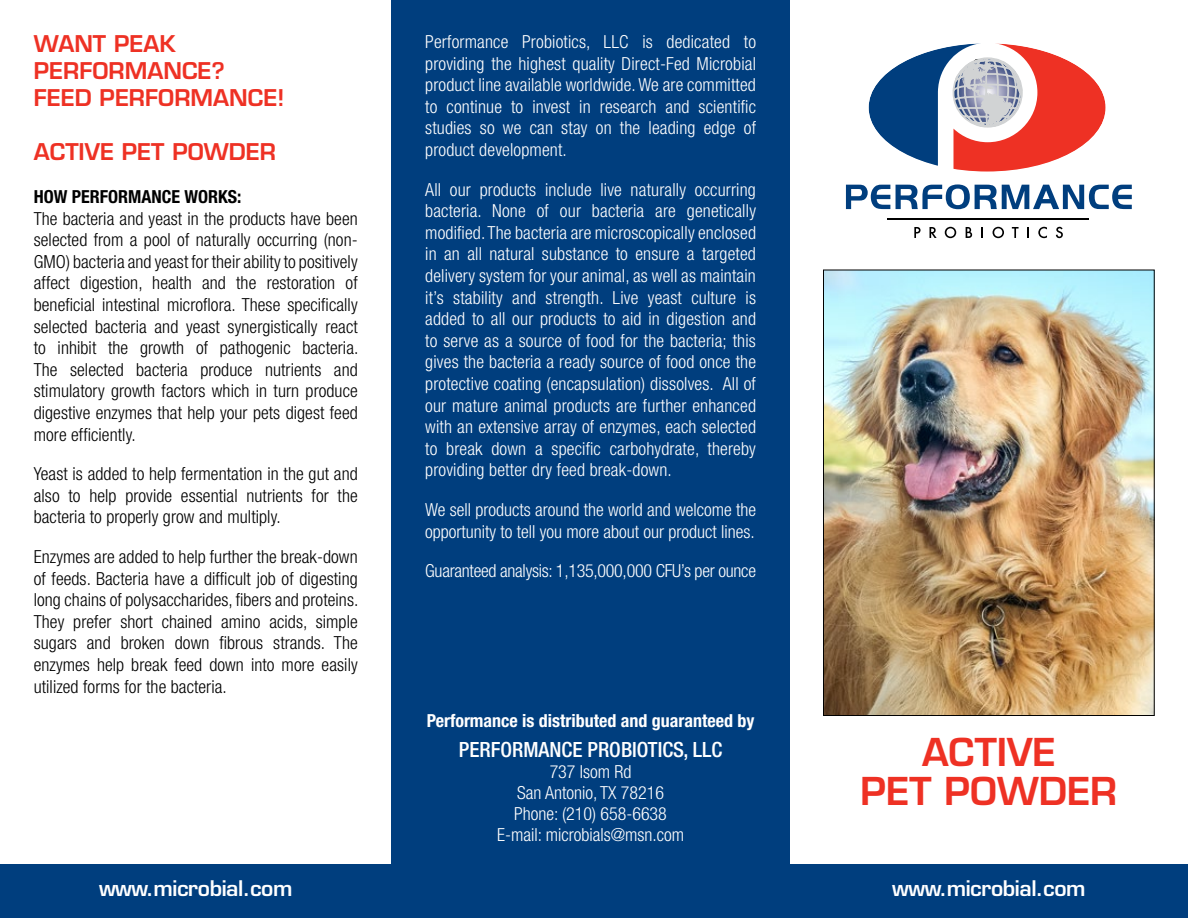
<style>
.page{position:relative;width:1188px;height:918px;background:#fff}
.page>*{position:absolute;margin:0;border:0;box-sizing:border-box;transform-origin:0 0}
.t1{font:600 37.5px/39px "Eurostile";color:#ee3124;text-align:center}
.t2{font:600 22.5px/27px "Eurostile";color:#ee3124}
.t3{font:600 21px "Eurostile";letter-spacing:-.02em;color:#fff}
.t4{font:500 condensed 21px "Helvetica Neue";color:#fff}
.t5{font:300 condensed 18px/21.6px "Helvetica Neue";color:#fff;text-align:justify}
.t6{font:300 condensed 18px/21.6px "Helvetica Neue";letter-spacing:.005em;color:#000;text-align:justify}
.t7{font:700 condensed 18px "Helvetica Neue";color:#fff}
.t8{font:700 condensed 18px "Helvetica Neue";color:#000}
</style>
<div class="page">
<div style="left:0;top:864px;width:1188px;height:54px;background:#003e7e"></div>
<svg style="left:846px;top:43px;width:286px;height:166px"></svg>
<hr style="left:888px;top:219px;width:201px;height:1px;background:#000">
<svg style="left:914px;top:227px;width:7px;height:11px"></svg>
<svg style="left:930px;top:227px;width:7px;height:11px"></svg>
<svg style="left:945px;top:227px;width:11px;height:11px"></svg>
<svg style="left:966px;top:227px;width:6px;height:11px"></svg>
<svg style="left:993px;top:227px;width:11px;height:11px"></svg>
<svg style="left:1012px;top:227px;width:7px;height:11px"></svg>
<svg style="left:1027px;top:227px;width:2px;height:11px"></svg>
<svg style="left:1038px;top:227px;width:9px;height:11px"></svg>
<svg style="left:1056px;top:227px;width:7px;height:11px"></svg>
<img style="left:825px;top:272px;width:328px;height:442px">
<div style="left:823px;top:270px;width:332px;height:446px;border:1px solid #000"></div>
<div style="left:392px;top:0;width:398px;height:918px;background:#003e7e"></div>
<p class="t2" style="left:34px;top:30px;width:252px">WANT PEAK<br>PERFORMANCE?<br>FEED PERFORMANCE!</p>
<p class="t2" style="left:34px;top:138px;width:244px">ACTIVE PET POWDER</p>
<p class="t8" style="left:34px;top:186px;width:209px">HOW PERFORMANCE WORKS:</p>
<p class="t6" style="left:34px;top:207px;width:326px">The bacteria and yeast in the products have been selected from a pool of naturally occurring (non-GMO) bacteria and yeast for their ability to positively affect digestion, health and the restoration of beneficial intestinal microflora. These specifically selected bacteria and yeast synergistically react to inhibit the growth of pathogenic bacteria.<br>The selected bacteria produce nutrients and stimulatory growth factors which in turn produce digestive enzymes that help your pets digest feed more efficiently.</p>
<p class="t6" style="left:34px;top:463px;width:326px">Yeast is added to help fermentation in the gut and also to help provide essential nutrients for the bacteria to properly grow and multiply.</p>
<p class="t6" style="left:34px;top:546px;width:326px">Enzymes are added to help further the break-down of feeds. Bacteria have a difficult job of digesting long chains of polysaccharides, fibers and proteins.<br>They prefer short chained amino acids, simple sugars and broken down fibrous strands. The enzymes help break feed down into more easily utilized forms for the bacteria.</p>
<p class="t5" style="left:425px;top:31px;width:332px">Performance Probiotics, LLC is dedicated to providing the highest quality Direct-Fed Microbial product line available worldwide. We are committed to continue to invest in research and scientific studies so we can stay on the leading edge of product development.</p>
<p class="t5" style="left:425px;top:178px;width:332px">All our products include live naturally occurring bacteria. None of our bacteria are genetically modified. The bacteria are microscopically enclosed in an all natural substance to ensure a targeted delivery system for your animal, as well as maintain it’s stability and strength. Live yeast culture is added to all our products to aid in digestion and to serve as a source of food for the bacteria; this gives the bacteria a ready source of food once the protective coating (encapsulation) dissolves. All of our mature animal products are further enhanced with an extensive array of enzymes, each selected to break down a specific carbohydrate, thereby providing better dry feed break-down.</p>
<p class="t5" style="left:425px;top:499px;width:332px">We sell products around the world and welcome the opportunity to tell you more about our product lines.</p>
<p class="t5" style="left:425px;top:560px;width:332px">Guaranteed analysis: 1,135,000,000 CFU’s per ounce</p>
<p class="t7" style="left:427px;top:709px;width:329px">Performance is distributed and guaranteed by</p>
<p class="t4" style="left:459px;top:737px;width:265px">PERFORMANCE PROBIOTICS, LLC</p>
<p class="t5" style="left:497px;top:761px;width:188px;line-height:21px;text-align:center">737 Isom Rd<br>San Antonio, TX 78216<br>Phone: (210) 658-6638<br>E-mail: microbials@msn.com</p>
<h1 class="t1" style="left:860px;top:732px;width:258px">ACTIVE<br>PET POWDER</h1>
<p class="t3" style="left:99px;top:875px;width:195px">www.microbial.com</p>
<p class="t3" style="left:892px;top:875px;width:195px">www.microbial.com</p>
</div>
